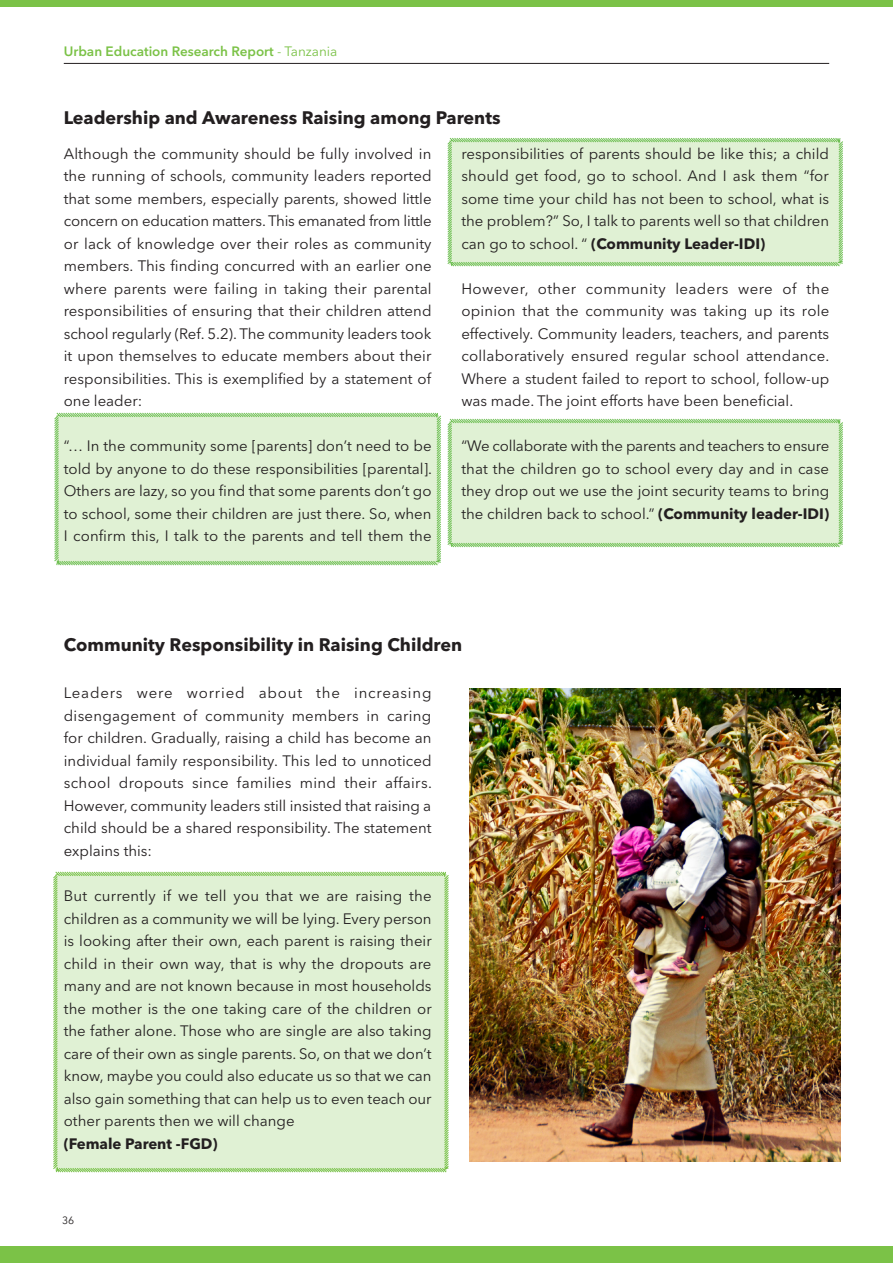
<style>
.page{position:relative;width:893px;height:1263px;background:#fff}
.page>*{position:absolute;margin:0;border:0;box-sizing:border-box;transform-origin:0 0}
.t1{font:700 18px "Avenir Next LT Pro";color:#231f20}
.t2{font:15px/22.5px "Avenir Next LT Pro";color:#231f20;text-align:justify}
.t3{font:700 15px "Avenir Next LT Pro";color:#231f20}
.t4{font:600 13.5px "Avenir Next LT Pro";color:#7bc247}
.t5{font:10.5px "Avenir Next LT Pro";color:#231f20}
.s1{font-weight:400}
.s2{font-weight:700}
</style>
<div class="page">
<hr style="left:64px;top:63px;width:765px;height:1px;background:#231f20">
<div style="left:0;top:1246px;width:893px;height:17px;background:#7bc247"></div>
<div style="left:0;top:0;width:893px;height:6px;background:#7bc247"></div>
<div style="left:53px;top:871px;width:396px;height:302px;background:#e0f1d4"></div>
<svg style="left:54px;top:412px;width:387px;height:154px;background:#dbefcf"></svg>
<svg style="left:447px;top:138px;width:396px;height:129px;background:#dcefd0"></svg>
<svg style="left:447px;top:418px;width:396px;height:130px;background:#dcefd0"></svg>
<img style="left:469px;top:688px;width:372px;height:473px">
<p class="t4" style="left:64px;top:43px;width:275px">Urban Education Research Report <span class="s1">- Tanzania</span></p>
<p class="t1" style="left:64px;top:106px;width:438px">Leadership and Awareness Raising among Parents</p>
<p class="t2" style="left:64px;top:142px;width:369px">Although the community should be fully involved in the running of schools, community leaders reported that some members, especially parents, showed little concern on education matters. This emanated from little or lack of knowledge over their roles as community members. This finding concurred with an earlier one where parents were failing in taking their parental responsibilities of ensuring that their children attend school regularly (Ref. 5.2). The community leaders took it upon themselves to educate members about their responsibilities. This is exemplified by a statement of one leader:</p>
<p class="t2" style="left:64px;top:435px;width:370px">“… In the community some [parents] don’t need to be told by anyone to do these responsibilities [parental].<br>Others are lazy, so you find that some parents don’t go to school, some their children are just there. So, when I confirm this, I talk to the parents and tell them the</p>
<p class="t2" style="left:461px;top:142px;width:369px">responsibilities of parents should be like this; a child should get food, go to school. And I ask them “for some time your child has not been to school, what is the problem?” So, I talk to parents well so that children can go to school. “ <span class="s2">(Community Leader-IDI)</span></p>
<p class="t2" style="left:461px;top:277px;width:369px">However, other community leaders were of the opinion that the community was taking up its role effectively. Community leaders, teachers, and parents collaboratively ensured regular school attendance.<br>Where a student failed to report to school, follow-up was made. The joint efforts have been beneficial.</p>
<p class="t2" style="left:461px;top:435px;width:369px">“We collaborate with the parents and teachers to ensure that the children go to school every day and in case they drop out we use the joint security teams to bring the children back to school.” <span class="s2">(Community leader-IDI)</span></p>
<p class="t1" style="left:64px;top:634px;width:400px">Community Responsibility in Raising Children</p>
<p class="t2" style="left:64px;top:682px;width:370px">Leaders were worried about the increasing disengagement of community members in caring for children. Gradually, raising a child has become an individual family responsibility. This led to unnoticed school dropouts since families mind their affairs.<br>However, community leaders still insisted that raising a child should be a shared responsibility. The statement explains this:</p>
<p class="t2" style="left:64px;top:884px;width:369px">But currently if we tell you that we are raising the children as a community we will be lying. Every person is looking after their own, each parent is raising their child in their own way, that is why the dropouts are many and are not known because in most households the mother is the one taking care of the children or the father alone. Those who are single are also taking care of their own as single parents. So, on that we don’t know, maybe you could also educate us so that we can also gain something that can help us to even teach our other parents then we will change</p>
<p class="t3" style="left:64px;top:1134px;width:155px">(Female Parent -FGD)</p>
<p class="t5" style="left:62px;top:1214px;width:14px">36</p>
</div>
